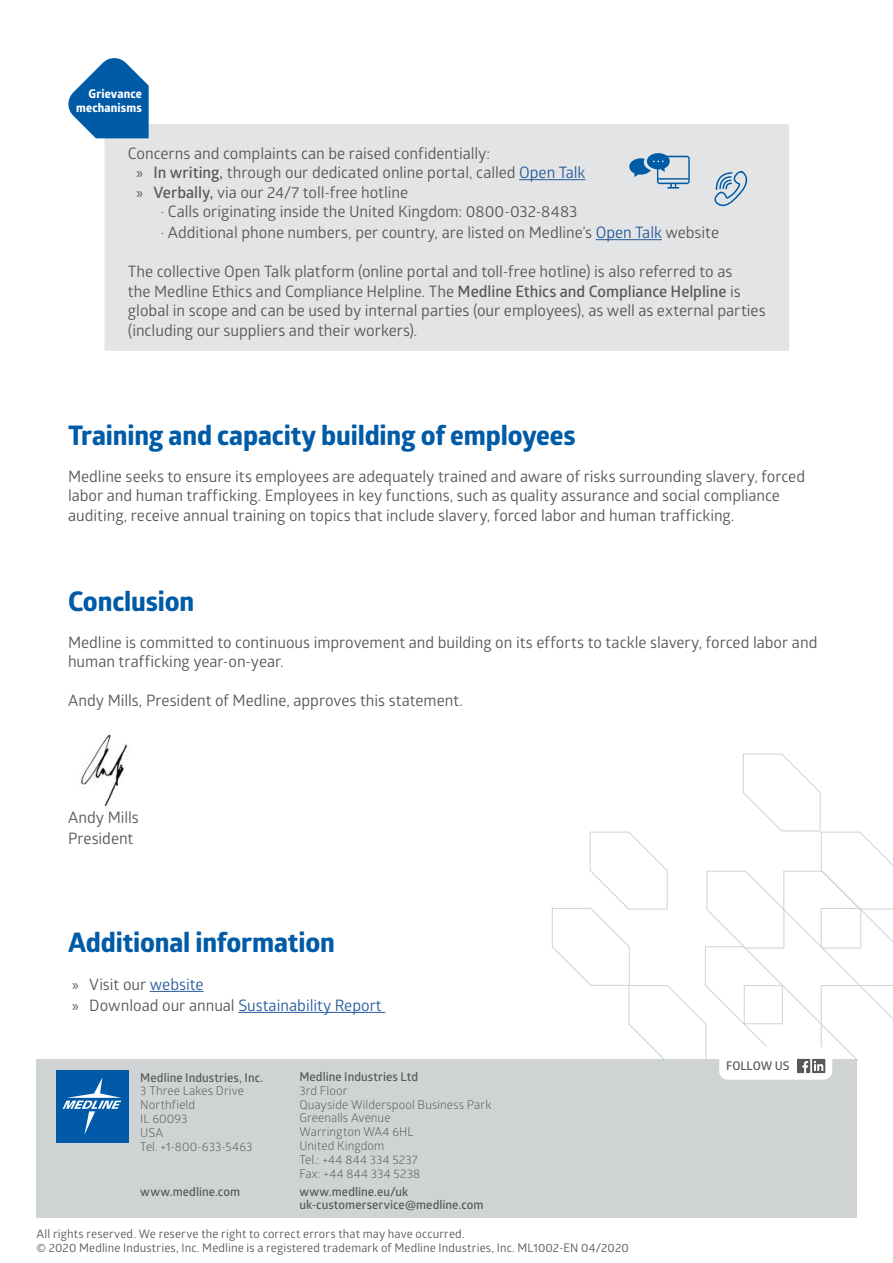
<style>
.page{position:relative;width:893px;height:1263px;background:#fff}
.page>*{position:absolute;margin:0;border:0;box-sizing:border-box;transform-origin:0 0}
.t1{font:700 27px "Globerx";letter-spacing:-.005em;color:#005ba7}
.t2{font:15.75px/19.5px "Glober";color:#575756}
.t3{font:15.75px/21px "Glober";color:#275b9c}
.t4{font:12.15px/13.8px "Glober";letter-spacing:.005em;color:#575756}
.t5{font:600 12.15px/13.8px "Glober";letter-spacing:.005em;color:#575756}
.t6{font:700 12px/14.4px "Globerx";letter-spacing:.01em;color:#fff;text-align:right}
.t7{font:600 12px "Glober";letter-spacing:-.01em;color:#575756}
.t8{font:11.85px/13.5px "Glober";letter-spacing:.01em;color:#575756}
.s1{font-family:"Myriad Pro"}
.s2{font-weight:600}
.s3{color:#275b9c}
.s4{font-family:"Myriad Pro";color:#575756}
.s5{color:#575756}
</style>
<div class="page">
<svg style="left:742px;top:753px;width:79px;height:78px"></svg>
<div style="left:37px;top:1059px;width:820px;height:159px;background:#cfd3d4"></div>
<div style="left:56px;top:1070px;width:72px;height:72px;background:#005aa7"></div>
<svg style="left:63px;top:1077px;width:58px;height:58px"></svg>
<div style="left:719px;top:1047px;width:113px;height:33px;background:#fff;border-radius:9px"></div>
<svg style="left:552px;top:831px;width:341px;height:242px"></svg>
<hr style="left:150px;top:991px;width:54px;height:1px;background:#275b9c">
<hr style="left:238px;top:1012px;width:147px;height:1px;background:#275b9c">
<div style="left:105px;top:124px;width:684px;height:227px;background:#e3e4e5"></div>
<svg style="left:68px;top:58px;width:81px;height:80px"></svg>
<hr style="left:519px;top:179px;width:66px;height:1px;background:#275b9c">
<hr style="left:596px;top:239px;width:66px;height:1px;background:#275b9c">
<svg style="left:714px;top:171px;width:34px;height:36px"></svg>
<svg style="left:629px;top:153px;width:61px;height:36px"></svg>
<img style="left:80px;top:734px;width:48px;height:74px">
<p class="t6" style="left:76px;top:86px;width:67px">Grievance mechanisms</p>
<p class="t2" style="left:136px;top:143px;width:451px;text-indent:-9px">Concerns and complaints can be raised confidentially:<br><span class="s1">»</span> <span class="s2">In writing,</span> through our dedicated online portal, called <span class="s3">Open Talk </span><span class="s1">»</span> <span class="s2">Verbally,</span> via our 24/7 toll-free hotline</p>
<p class="t2" style="left:161px;top:200px;width:560px;line-height:21px">· Calls originating inside the United Kingdom: 0800-032-8483<br>· Additional phone numbers, per country, are listed on Medline’s <span class="s3">Open Talk</span> website</p>
<p class="t2" style="left:128px;top:261px;width:639px">The collective Open Talk platform (online portal and toll-free hotline) is also referred to as<br>the Medline Ethics and Compliance Helpline. The <span class="s2">Medline Ethics and Compliance Helpline</span> is global in scope and can be used by internal parties (our employees), as well as external parties (including our suppliers and their workers).</p>
<h1 class="t1" style="left:68px;top:415px;width:509px">Training and capacity building of employees</h1>
<p class="t2" style="left:68px;top:466px;width:738px">Medline seeks to ensure its employees are adequately trained and aware of risks surrounding slavery, forced labor and human trafficking. Employees in key functions, such as quality assurance and social compliance auditing, receive annual training on topics that include slavery, forced labor and human trafficking.</p>
<h1 class="t1" style="left:68px;top:581px;width:128px">Conclusion</h1>
<p class="t2" style="left:68px;top:632px;width:751px">Medline is committed to continuous improvement and building on its efforts to tackle slavery, forced labor and human trafficking year-on-year.</p>
<p class="t2" style="left:68px;top:690px;width:396px">Andy Mills, President of Medline, approves this statement.</p>
<p class="t2" style="left:68px;top:806px;width:72px;line-height:21px">Andy Mills<br>President</p>
<h1 class="t1" style="left:68px;top:922px;width:268px">Additional information</h1>
<p class="t3" style="left:72px;top:973px;width:311px"><span class="s4">»</span> <span class="s5">Visit our</span> website<br><span class="s4">»</span> <span class="s5">Download our annual</span> Sustainability Report</p>
<p class="t5" style="left:140px;top:1070px;width:124px">Medline Industries, Inc.</p>
<p class="t4" style="left:140px;top:1083px;width:114px">3 Three Lakes Drive<br>Northfield<br>IL 60093<br>USA<br>Tel. +1-800-633-5463</p>
<p class="t5" style="left:140px;top:1184px;width:101px">www.medline.com</p>
<p class="t5" style="left:299px;top:1069px;width:120px">Medline Industries Ltd</p>
<p class="t4" style="left:299px;top:1083px;width:194px">3rd Floor<br>Quayside Wilderspool Business Park<br>Greenalls Avenue<br>Warrington WA4 6HL<br>United Kingdom<br>Tel.: +44 844 334 5237<br>Fax: +44 844 334 5238</p>
<p class="t5" style="left:299px;top:1184px;width:186px">www.medline.eu/uk uk-customerservice@medline.com</p>
<p class="t8" style="left:37px;top:1227px;width:594px">All rights reserved. We reserve the right to correct errors that may have occurred.<br>© 2020 Medline Industries, Inc. Medline is a registered trademark of Medline Industries, Inc. ML1002-EN 04/2020</p>
<p class="t7" style="left:726px;top:1058px;width:65px">FOLLOW US</p>
</div>
